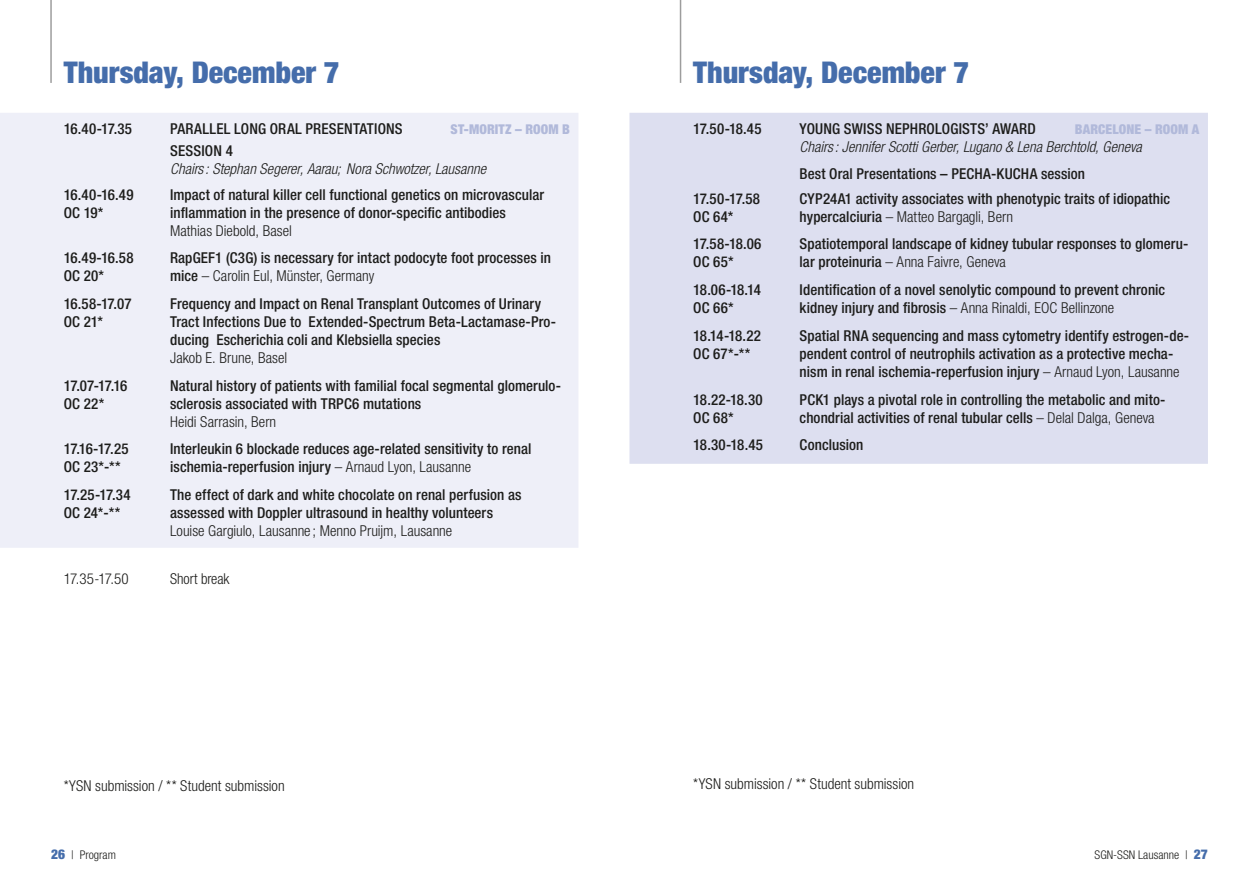
<style>
.page{position:relative;width:1259px;height:893px;background:#fff}
.page>*{position:absolute;margin:0;border:0;box-sizing:border-box;transform-origin:0 0}
.t1{font:900 condensed 30px "Helvetica Neue LT Std";color:#456dab}
.t2{font:500 condensed 15px/18px "Helvetica Neue LT Std";letter-spacing:.005em;color:#1d1d1b}
.t3{font:300 condensed 15px "Helvetica Neue LT Std";color:#1d1d1b}
.t4{font:italic 300 condensed 15px "Helvetica Neue LT Std";color:#1d1d1b}
.t5{font:500 condensed 15px/18px "Helvetica Neue LT Std";letter-spacing:-.015em;color:#1d1d1b}
.t6{font:900 condensed 13.5px "Helvetica Neue LT Std";letter-spacing:.01em;color:#b1b9da}
.t7{font:300 condensed 12px "Helvetica Neue LT Std";color:#1d1d1b}
.s1{font-weight:300}
.s2{font-weight:900;font-size:13.5px;color:#456dab}
</style>
<div class="page">
<hr style="left:50px;top:0;width:2px;height:83px;background:#9d9d9d">
<hr style="left:680px;top:0;width:1px;height:83px;background:#9d9d9d">
<div style="left:629px;top:113px;width:579px;height:351px;background:#dddff0"></div>
<div style="left:0;top:113px;width:578px;height:435px;background:#eeeff8"></div>
<h1 class="t1" style="left:64px;top:54px;width:277px">Thursday, December 7</h1>
<p class="t2" style="left:64px;top:120px;width:70px">16.40-17.35</p>
<p class="t2" style="left:170px;top:120px;width:234px">PARALLEL LONG ORAL PRESENTATIONS</p>
<p class="t6" style="left:450px;top:121px;width:121px">ST-MORITZ – ROOM B</p>
<p class="t2" style="left:170px;top:142px;width:64px">SESSION 4</p>
<p class="t4" style="left:170px;top:160px;width:317px">Chairs: Stephan Segerer, Aarau; Nora Schwotzer, Lausanne</p>
<p class="t2" style="left:64px;top:185px;width:71px">16.40-16.49<br>OC 19*</p>
<p class="t2" style="left:170px;top:185px;width:375px">Impact of natural killer cell functional genetics on microvascular inflammation in the presence of donor-specific antibodies</p>
<p class="t3" style="left:170px;top:222px;width:123px">Mathias Diebold, Basel</p>
<p class="t2" style="left:64px;top:249px;width:71px">16.49-16.58<br>OC 20*</p>
<p class="t2" style="left:170px;top:249px;width:382px">RapGEF1 (C3G) is necessary for intact podocyte foot processes in mice <span class="s1">– Carolin Eul, Münster, Germany</span></p>
<p class="t2" style="left:64px;top:294px;width:69px">16.58-17.07<br>OC 21*</p>
<p class="t2" style="left:170px;top:294px;width:387px">Frequency and Impact on Renal Transplant Outcomes of Urinary<br>Tract Infections Due to Extended-Spectrum Beta-Lactamase-Pro&shy;ducing Escherichia coli and Klebsiella species</p>
<p class="t3" style="left:170px;top:349px;width:119px">Jakob E. Brune, Basel</p>
<p class="t2" style="left:64px;top:376px;width:65px">17.07-17.16<br>OC 22*</p>
<p class="t2" style="left:170px;top:376px;width:392px">Natural history of patients with familial focal segmental glomerulo&shy;sclerosis associated with TRPC6 mutations</p>
<p class="t3" style="left:170px;top:413px;width:108px">Heidi Sarrasin, Bern</p>
<p class="t2" style="left:64px;top:440px;width:66px">17.16-17.25<br>OC 23*-**</p>
<p class="t2" style="left:170px;top:440px;width:363px">Interleukin 6 blockade reduces age-related sensitivity to renal ischemia-reperfusion injury <span class="s1">– Arnaud Lyon, Lausanne</span></p>
<p class="t2" style="left:64px;top:486px;width:68px">17.25-17.34<br>OC 24*-**</p>
<p class="t2" style="left:170px;top:486px;width:353px">The effect of dark and white chocolate on renal perfusion as assessed with Doppler ultrasound in healthy volunteers</p>
<p class="t3" style="left:170px;top:522px;width:284px">Louise Gargiulo, Lausanne ; Menno Pruijm, Lausanne</p>
<p class="t3" style="left:64px;top:570px;width:66px">17.35-17.50</p>
<p class="t3" style="left:170px;top:570px;width:61px">Short break</p>
<p class="t3" style="left:64px;top:777px;width:222px">*YSN submission / ** Student submission</p>
<h1 class="t1" style="left:693px;top:54px;width:277px">Thursday, December 7</h1>
<p class="t2" style="left:693px;top:120px;width:70px">17.50-18.45</p>
<p class="t2" style="left:799px;top:120px;width:238px">YOUNG SWISS NEPHROLOGISTS’ AWARD</p>
<p class="t6" style="left:1075px;top:121px;width:126px">BARCELONE – ROOM A</p>
<p class="t4" style="left:799px;top:138px;width:344px">Chairs: Jennifer Scotti Gerber, Lugano &amp; Lena Berchtold, Geneva</p>
<p class="t2" style="left:799px;top:164px;width:287px">Best Oral Presentations – PECHA-KUCHA session</p>
<p class="t2" style="left:693px;top:189px;width:68px">17.50-17.58<br>OC 64*</p>
<p class="t2" style="left:799px;top:189px;width:372px">CYP24A1 activity associates with phenotypic traits of idiopathic hypercalciuria <span class="s1">– Matteo Bargagli, Bern</span></p>
<p class="t2" style="left:693px;top:235px;width:70px">17.58-18.06<br>OC 65*</p>
<p class="t2" style="left:799px;top:235px;width:390px">Spatiotemporal landscape of kidney tubular responses to glomeru&shy;lar proteinuria <span class="s1">– Anna Faivre, Geneva</span></p>
<p class="t5" style="left:693px;top:281px;width:69px">18.06-18.14<br>OC 66*</p>
<p class="t2" style="left:799px;top:281px;width:367px">Identification of a novel senolytic compound to prevent chronic kidney injury and fibrosis <span class="s1">– Anna Rinaldi, EOC Bellinzone</span></p>
<p class="t5" style="left:693px;top:326px;width:69px">18.14-18.22<br>OC 67*-**</p>
<p class="t2" style="left:799px;top:326px;width:391px">Spatial RNA sequencing and mass cytometry identify estrogen-de&shy;pendent control of neutrophils activation as a protective mecha&shy;nism in renal ischemia-reperfusion injury <span class="s1">– Arnaud Lyon, Lausanne</span></p>
<p class="t2" style="left:693px;top:390px;width:71px">18.22-18.30<br>OC 68*</p>
<p class="t2" style="left:799px;top:390px;width:367px">PCK1 plays a pivotal role in controlling the metabolic and mito&shy;chondrial activities of renal tubular cells <span class="s1">– Delal Dalga, Geneva</span></p>
<p class="t2" style="left:693px;top:436px;width:71px">18.30-18.45</p>
<p class="t2" style="left:799px;top:436px;width:65px">Conclusion</p>
<p class="t3" style="left:693px;top:775px;width:222px">*YSN submission / ** Student submission</p>
<p class="t7" style="left:51px;top:848px;width:66px"><span class="s2">26</span> | Program</p>
<p class="t7" style="left:1094px;top:848px;width:115px">SGN-SSN Lausanne | <span class="s2">27</span></p>
</div>
